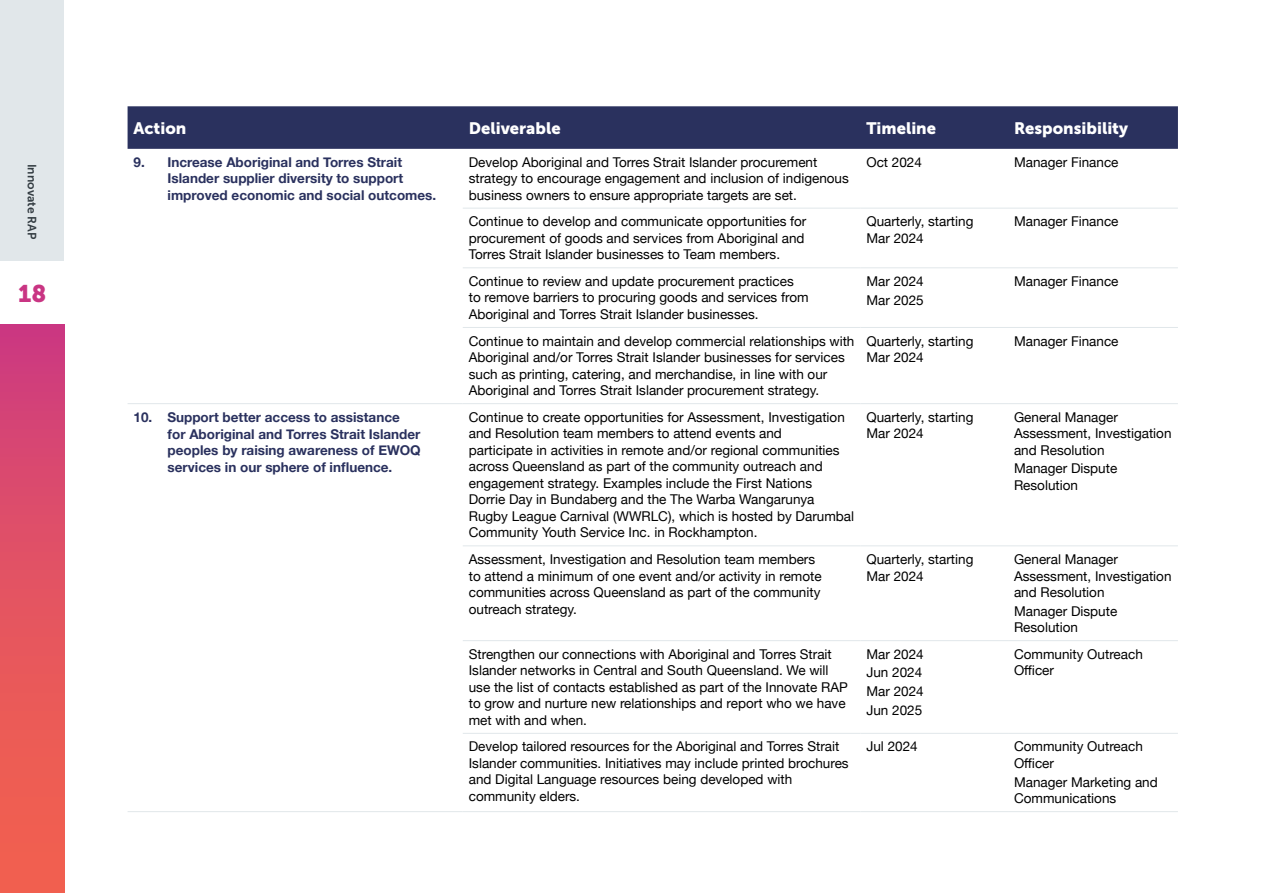
<style>
.page{position:relative;width:1263px;height:893px;background:#fff}
.page>*{position:absolute;margin:0;border:0;box-sizing:border-box;transform-origin:0 0}
.t1{font:24px "Museo Sans 900";color:#c93583}
.t2{font:16.5px "Museo Sans 900";color:#fff}
.t3{font:13.5px/16.5px "Helvetica Neue";color:#000}
.t4{font:700 13.5px/16.5px "Helvetica Neue";color:#2a315e}
.t5{font:12px "Museo Sans 700";color:#333c42}
</style>
<div class="page">
<div style="left:0;top:0;width:64px;height:260px;background:#e1e7ea"></div>
<div style="left:0;top:324px;width:64px;height:569px;background:linear-gradient(to bottom,#cf3d7e,#f66649)"></div>
<div style="left:128px;top:106px;width:1050px;height:43px;background:#2a315e"></div>
<hr style="left:463px;top:208px;width:397px;height:1px;background:#e1e7ea">
<hr style="left:860px;top:208px;width:148px;height:1px;background:#e1e7ea">
<hr style="left:1008px;top:208px;width:170px;height:1px;background:#e1e7ea">
<hr style="left:463px;top:267px;width:397px;height:1px;background:#e1e7ea">
<hr style="left:860px;top:267px;width:148px;height:1px;background:#e1e7ea">
<hr style="left:1008px;top:267px;width:170px;height:1px;background:#e1e7ea">
<hr style="left:463px;top:327px;width:397px;height:1px;background:#e1e7ea">
<hr style="left:860px;top:327px;width:148px;height:1px;background:#e1e7ea">
<hr style="left:1008px;top:327px;width:170px;height:1px;background:#e1e7ea">
<hr style="left:128px;top:403px;width:335px;height:1px;background:#e1e7ea">
<hr style="left:463px;top:403px;width:397px;height:1px;background:#e1e7ea">
<hr style="left:860px;top:403px;width:148px;height:1px;background:#e1e7ea">
<hr style="left:1008px;top:403px;width:170px;height:1px;background:#e1e7ea">
<hr style="left:463px;top:545px;width:397px;height:1px;background:#e1e7ea">
<hr style="left:860px;top:545px;width:148px;height:1px;background:#e1e7ea">
<hr style="left:1008px;top:545px;width:170px;height:1px;background:#e1e7ea">
<hr style="left:463px;top:640px;width:397px;height:1px;background:#e1e7ea">
<hr style="left:860px;top:640px;width:148px;height:1px;background:#e1e7ea">
<hr style="left:1008px;top:640px;width:170px;height:1px;background:#e1e7ea">
<hr style="left:463px;top:733px;width:397px;height:1px;background:#e1e7ea">
<hr style="left:860px;top:733px;width:148px;height:1px;background:#e1e7ea">
<hr style="left:1008px;top:733px;width:170px;height:1px;background:#e1e7ea">
<hr style="left:128px;top:811px;width:335px;height:1px;background:#e1e7ea">
<hr style="left:463px;top:811px;width:397px;height:1px;background:#e1e7ea">
<hr style="left:860px;top:811px;width:148px;height:1px;background:#e1e7ea">
<hr style="left:1008px;top:811px;width:170px;height:1px;background:#e1e7ea">
<p class="t5" style="left:39px;top:164px;width:77px;rotate:90deg">Innovate RAP</p>
<h1 class="t1" style="left:18px;top:280px;width:30px">18</h1>
<p class="t2" style="left:134px;top:119px;width:54px">Action</p>
<p class="t2" style="left:469px;top:119px;width:93px">Deliverable</p>
<p class="t2" style="left:866px;top:119px;width:71px">Timeline</p>
<p class="t2" style="left:1014px;top:119px;width:116px">Responsibility</p>
<p class="t4" style="left:168px;top:154px;width:270px;text-indent:-34px">9. Increase Aboriginal and Torres Strait<br>Islander supplier diversity to support improved economic and social outcomes.</p>
<p class="t3" style="left:469px;top:154px;width:382px">Develop Aboriginal and Torres Strait Islander procurement strategy to encourage engagement and inclusion of indigenous business owners to ensure appropriate targets are set.</p>
<p class="t3" style="left:866px;top:154px;width:57px">Oct 2024</p>
<p class="t3" style="left:1014px;top:154px;width:106px">Manager Finance</p>
<p class="t3" style="left:469px;top:214px;width:339px">Continue to develop and communicate opportunities for procurement of goods and services from Aboriginal and<br>Torres Strait Islander businesses to Team members.</p>
<p class="t3" style="left:866px;top:214px;width:109px">Quarterly, starting<br>Mar 2024</p>
<p class="t3" style="left:1014px;top:214px;width:106px">Manager Finance</p>
<p class="t3" style="left:469px;top:274px;width:341px">Continue to review and update procurement practices to remove barriers to procuring goods and services from<br>Aboriginal and Torres Strait Islander businesses.</p>
<p class="t3" style="left:866px;top:273px;width:59px;line-height:18.6px">Mar 2024<br>Mar 2025</p>
<p class="t3" style="left:1014px;top:274px;width:106px">Manager Finance</p>
<p class="t3" style="left:469px;top:333px;width:387px">Continue to maintain and develop commercial relationships with Aboriginal and/or Torres Strait Islander businesses for services such as printing, catering, and merchandise, in line with our Aboriginal and Torres Strait Islander procurement strategy.</p>
<p class="t3" style="left:866px;top:333px;width:109px">Quarterly, starting<br>Mar 2024</p>
<p class="t3" style="left:1014px;top:333px;width:106px">Manager Finance</p>
<p class="t4" style="left:168px;top:409px;width:255px;text-indent:-34px">10. Support better access to assistance for Aboriginal and Torres Strait Islander peoples by raising awareness of EWOQ services in our sphere of influence.</p>
<p class="t3" style="left:469px;top:410px;width:387px">Continue to create opportunities for Assessment, Investigation and Resolution team members to attend events and<br>participate in activities in remote and/or regional communities across Queensland as part of the community outreach and engagement strategy. Examples include the First Nations<br>Dorrie Day in Bundaberg and the The Warba Wangarunya Rugby League Carnival (WWRLC), which is hosted by Darumbal Community Youth Service Inc. in Rockhampton.</p>
<p class="t3" style="left:866px;top:410px;width:109px">Quarterly, starting<br>Mar 2024</p>
<p class="t3" style="left:1014px;top:410px;width:159px">General Manager<br>Assessment, Investigation and Resolution</p>
<p class="t3" style="left:1014px;top:461px;width:105px">Manager Dispute<br>Resolution</p>
<p class="t3" style="left:469px;top:552px;width:354px">Assessment, Investigation and Resolution team members to attend a minimum of one event and/or activity in remote communities across Queensland as part of the community outreach strategy.</p>
<p class="t3" style="left:866px;top:552px;width:109px">Quarterly, starting<br>Mar 2024</p>
<p class="t3" style="left:1014px;top:552px;width:159px">General Manager<br>Assessment, Investigation and Resolution</p>
<p class="t3" style="left:1014px;top:603px;width:105px">Manager Dispute<br>Resolution</p>
<p class="t3" style="left:469px;top:646px;width:381px">Strengthen our connections with Aboriginal and Torres Strait Islander networks in Central and South Queensland. We will use the list of contacts established as part of the Innovate RAP to grow and nurture new relationships and report who we have met with and when.</p>
<p class="t3" style="left:866px;top:645px;width:59px;line-height:18.6px;text-align:justify">Mar 2024<br>Jun 2024<br>Mar 2024<br>Jun 2025</p>
<p class="t3" style="left:1014px;top:646px;width:130px">Community Outreach<br>Officer</p>
<p class="t3" style="left:469px;top:739px;width:381px">Develop tailored resources for the Aboriginal and Torres Strait Islander communities. Initiatives may include printed brochures and Digital Language resources being developed with community elders.</p>
<p class="t3" style="left:866px;top:739px;width:53px">Jul 2024</p>
<p class="t3" style="left:1014px;top:739px;width:130px">Community Outreach<br>Officer</p>
<p class="t3" style="left:1014px;top:774px;width:145px">Manager Marketing and<br>Communications</p>
</div>
